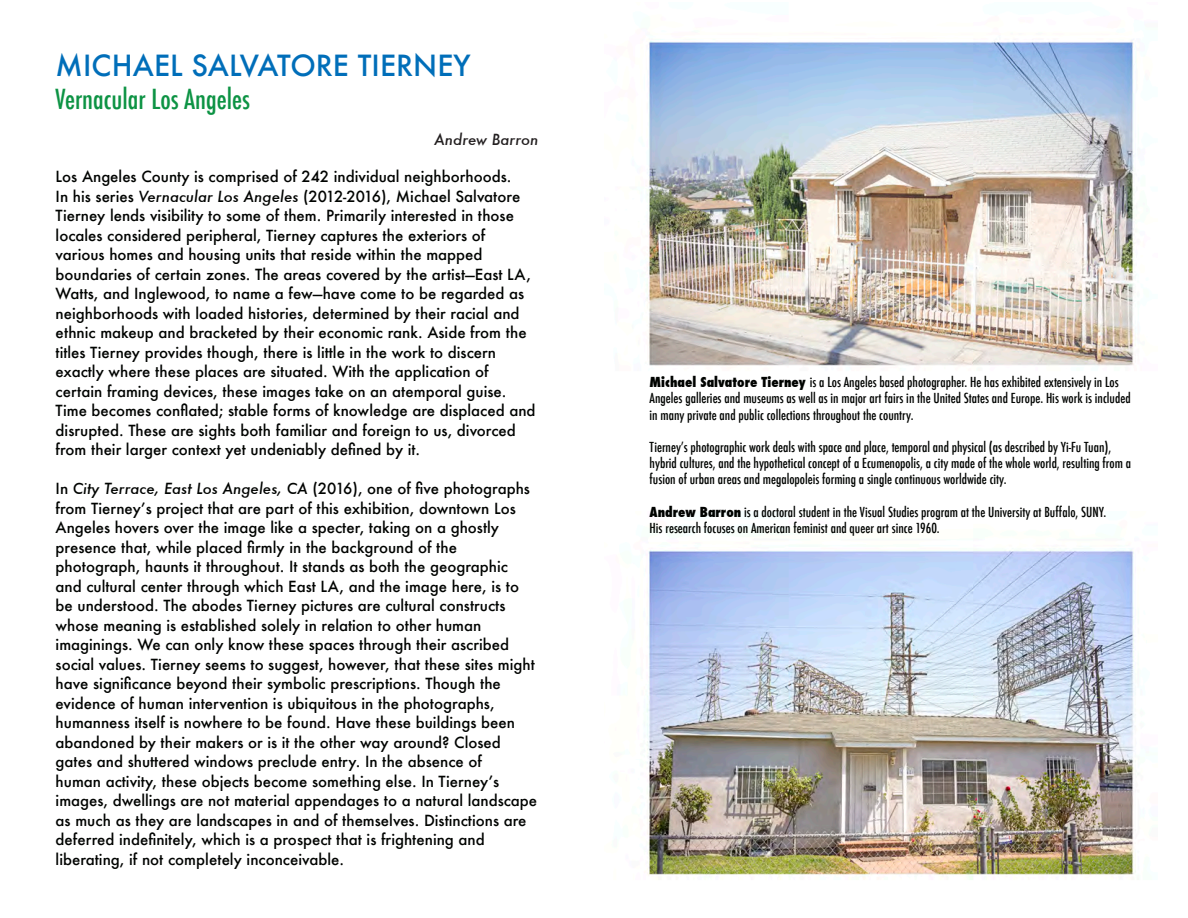
<style>
.page{position:relative;width:1188px;height:918px;background:#fff}
.page>*{position:absolute;margin:0;border:0;box-sizing:border-box;transform-origin:0 0}
.t1{font:500 28.5px "Futura";color:#006eb9}
.t2{font:500 condensed 27px "Futura";color:#0d9344}
.t3{font:500 15px/19.5px "Futura";color:#000300}
.t4{font:italic 500 15px "Futura";color:#231f20}
.t5{font:500 condensed 13.5px/16.2px "Futura";color:#000300}
.s1{font-style:italic}
.s2{font-weight:800}
</style>
<div class="page">
<img style="left:644px;top:548px;width:492px;height:332px">
<img style="left:646px;top:39px;width:491px;height:327px">
<p class="t1" style="left:56px;top:46px;width:416px">MICHAEL SALVATORE TIERNEY</p>
<p class="t2" style="left:56px;top:81px;width:196px">Vernacular Los Angeles</p>
<p class="t4" style="left:434px;top:129px;width:106px">Andrew Barron</p>
<p class="t3" style="left:56px;top:167px;width:466px">Los Angeles County is comprised of 242 individual neighborhoods.<br>In his series <span class="s1">Vernacular Los Angeles</span> (2012-2016), Michael Salvatore Tierney lends visibility to some of them. Primarily interested in those locales considered peripheral, Tierney captures the exteriors of</p>
<p class="t3" style="left:56px;top:245px;width:428px">various homes and housing units that reside within the mapped</p>
<p class="t3" style="left:56px;top:264px;width:477px">boundaries of certain zones. The areas covered by the artist—East LA, Watts, and Inglewood, to name a few—have come to be regarded as neighborhoods with loaded histories, determined by their racial and ethnic makeup and bracketed by their economic rank. Aside from the titles Tierney provides though, there is little in the work to discern</p>
<p class="t3" style="left:56px;top:362px;width:435px">exactly where these places are situated. With the application of</p>
<p class="t3" style="left:56px;top:381px;width:482px">certain framing devices, these images take on an atemporal guise.<br>Time becomes conflated; stable forms of knowledge are displaced and disrupted. These are sights both familiar and foreign to us, divorced from their larger context yet undeniably defined by it.</p>
<p class="t3" style="left:56px;top:479px;width:476px">In <span class="s1">City Terrace, East Los Angeles, CA</span> (2016), one of five photographs from Tierney’s project that are part of this exhibition, downtown Los<br>Angeles hovers over the image like a specter, taking on a ghostly</p>
<p class="t3" style="left:56px;top:537px;width:403px">presence that, while placed firmly in the background of the</p>
<p class="t3" style="left:56px;top:557px;width:465px">photograph, haunts it throughout. It stands as both the geographic and cultural center through which East LA, and the image here, is to be understood. The abodes Tierney pictures are cultural constructs whose meaning is established solely in relation to other human</p>
<p class="t3" style="left:56px;top:635px;width:481px">imaginings. We can only know these spaces through their ascribed social values. Tierney seems to suggest, however, that these sites might have significance beyond their symbolic prescriptions. Though the</p>
<p class="t3" style="left:56px;top:693px;width:461px">evidence of human intervention is ubiquitous in the photographs, humanness itself is nowhere to be found. Have these buildings been abandoned by their makers or is it the other way around? Closed gates and shuttered windows preclude entry. In the absence of</p>
<p class="t3" style="left:56px;top:771px;width:445px">human activity, these objects become something else. In Tierney’s</p>
<p class="t3" style="left:56px;top:791px;width:483px">images, dwellings are not material appendages to a natural landscape as much as they are landscapes in and of themselves. Distinctions are deferred indefinitely, which is a prospect that is frightening and</p>
<p class="t3" style="left:56px;top:849px;width:290px">liberating, if not completely inconceivable.</p>
<p class="t5" style="left:650px;top:374px;width:483px"><span class="s2">Michael Salvatore Tierney</span> is a Los Angeles based photographer. He has exhibited extensively in Los<br>Angeles galleries and museums as well as in major art fairs in the United States and Europe. His work is included in many private and public collections throughout the country.</p>
<p class="t5" style="left:650px;top:439px;width:483px">Tierney’s photographic work deals with space and place, temporal and physical (as described by Yi-Fu Tuan), hybrid cultures, and the hypothetical concept of a Ecumenopolis, a city made of the whole world, resulting from a fusion of urban areas and megalopoleis forming a single continuous worldwide city.</p>
<p class="t5" style="left:650px;top:504px;width:458px"><span class="s2">Andrew Barron</span> is a doctoral student in the Visual Studies program at the University at Buffalo, SUNY.</p>
<p class="t5" style="left:650px;top:520px;width:292px">His research focuses on American feminist and queer art since 1960.</p>
</div>
